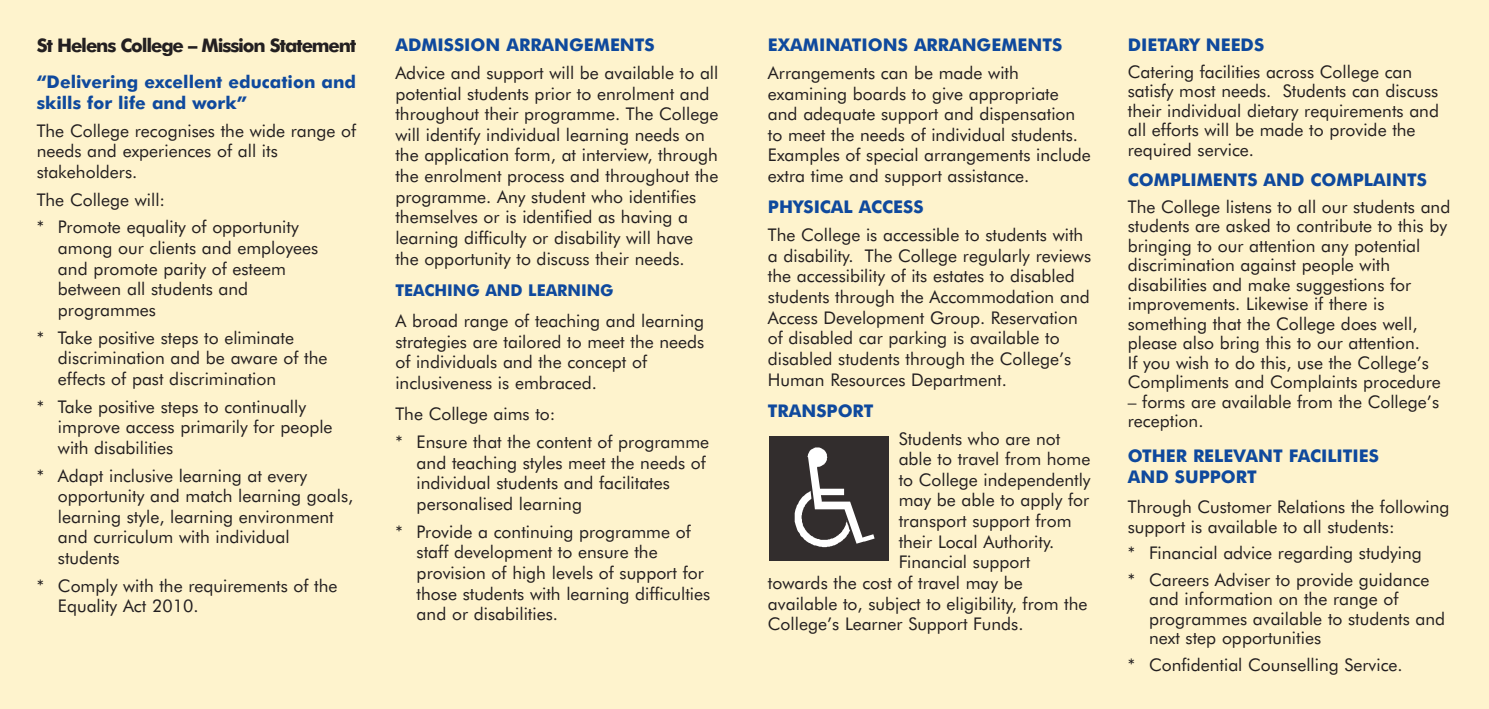
<style>
.page{position:relative;width:1489px;height:709px;background:#fff}
.page>*{position:absolute;margin:0;border:0;box-sizing:border-box;transform-origin:0 0}
.t1{font:700 18.75px "Futura BT";letter-spacing:-.06em;color:#231f20}
.t2{font:17.5px/20.6px "Futura BT";color:#231f20}
.t3{font:700 17.5px/20.6px "Futura BT";color:#0f499d}
.t4{font:700 16.25px "Futura BT";color:#0f499d}
</style>
<div class="page">
<div style="left:0;top:0;width:1488px;height:709px;background:#fef3cd"></div>
<div style="left:769px;top:437px;width:119px;height:124px;background:#322d2d"></div>
<svg style="left:794px;top:447px;width:80px;height:100px"></svg>
<p class="t1" style="left:37px;top:38px;width:321px">St Helens College – Mission Statement</p>
<p class="t3" style="left:37px;top:73px;width:321px">“Delivering excellent education and skills for life and work”</p>
<p class="t2" style="left:37px;top:121px;width:321px">The College recognises the wide range of needs and experiences of all its stakeholders.</p>
<p class="t2" style="left:37px;top:187px;width:263px;line-height:27.8px">The College will:<br>* Promote equality of opportunity</p>
<p class="t2" style="left:58px;top:239px;width:262px">among our clients and employees and promote parity of esteem between all students and programmes</p>
<p class="t2" style="left:58px;top:328px;width:271px;text-indent:-21px">* Take positive steps to eliminate discrimination and be aware of the effects of past discrimination</p>
<p class="t2" style="left:58px;top:397px;width:276px;text-indent:-21px">* Take positive steps to continually improve access primarily for people with disabilities</p>
<p class="t2" style="left:58px;top:466px;width:297px;text-indent:-21px">* Adapt inclusive learning at every opportunity and match learning goals, learning style, learning environment and curriculum with individual students</p>
<p class="t2" style="left:58px;top:576px;width:281px;text-indent:-21px">* Comply with the requirements of the<br>Equality Act 2010.</p>
<p class="t3" style="left:395px;top:36px;width:261px">ADMISSION ARRANGEMENTS</p>
<p class="t2" style="left:395px;top:64px;width:324px">Advice and support will be available to all potential students prior to enrolment and throughout their programme. The College will identify individual learning needs on the application form, at interview, through the enrolment process and throughout the programme. Any student who identifies themselves or is identified as having a learning difficulty or disability will have the opportunity to discuss their needs.</p>
<p class="t4" style="left:395px;top:283px;width:220px">TEACHING AND LEARNING</p>
<p class="t2" style="left:395px;top:312px;width:310px">A broad range of teaching and learning strategies are tailored to meet the needs of individuals and the concept of inclusiveness is embraced.</p>
<p class="t2" style="left:395px;top:402px;width:315px;line-height:27.8px">The College aims to:<br>* Ensure that the content of programme</p>
<p class="t2" style="left:416px;top:453px;width:291px">and teaching styles meet the needs of individual students and facilitates personalised learning</p>
<p class="t2" style="left:416px;top:522px;width:295px;text-indent:-21px">* Provide a continuing programme of staff development to ensure the provision of high levels of support for those students with learning difficulties and or disabilities.</p>
<p class="t3" style="left:768px;top:36px;width:296px">EXAMINATIONS ARRANGEMENTS</p>
<p class="t2" style="left:768px;top:64px;width:324px">Arrangements can be made with examining boards to give appropriate and adequate support and dispensation to meet the needs of individual students.<br>Examples of special arrangements include extra time and support assistance.</p>
<p class="t3" style="left:768px;top:198px;width:157px">PHYSICAL ACCESS</p>
<p class="t2" style="left:768px;top:226px;width:325px">The College is accessible to students with a disability. The College regularly reviews the accessibility of its estates to disabled students through the Accommodation and Access Development Group. Reservation of disabled car parking is available to disabled students through the College’s Human Resources Department.</p>
<p class="t3" style="left:768px;top:402px;width:107px">TRANSPORT</p>
<p class="t2" style="left:898px;top:429px;width:163px">Students who are not</p>
<p class="t2" style="left:898px;top:450px;width:193px">able to travel from home</p>
<p class="t2" style="left:898px;top:471px;width:193px">to College independently</p>
<p class="t2" style="left:898px;top:491px;width:192px">may be able to apply for</p>
<p class="t2" style="left:898px;top:512px;width:174px">transport support from</p>
<p class="t2" style="left:898px;top:532px;width:157px">their Local Authority.</p>
<p class="t2" style="left:898px;top:553px;width:133px">Financial support</p>
<p class="t2" style="left:768px;top:574px;width:256px">towards the cost of travel may be</p>
<p class="t2" style="left:768px;top:594px;width:321px">available to, subject to eligibility, from the</p>
<p class="t2" style="left:768px;top:615px;width:257px">College’s Learner Support Funds.</p>
<p class="t3" style="left:1127px;top:36px;width:138px">DIETARY NEEDS</p>
<p class="t2" style="left:1127px;top:63px;width:313px;line-height:19.5px">Catering facilities across College can satisfy most needs. Students can discuss their individual dietary requirements and all efforts will be made to provide the required service.</p>
<p class="t3" style="left:1127px;top:171px;width:300px">COMPLIMENTS AND COMPLAINTS</p>
<p class="t2" style="left:1127px;top:198px;width:324px;line-height:19.5px">The College listens to all our students and students are asked to contribute to this by bringing to our attention any potential discrimination against people with disabilities and make suggestions for improvements. Likewise if there is something that the College does well, please also bring this to our attention.<br>If you wish to do this, use the College’s Compliments and Complaints procedure</p>
<p class="t2" style="left:1127px;top:393px;width:313px;line-height:19.5px">– forms are available from the College’s reception.</p>
<p class="t3" style="left:1127px;top:447px;width:253px">OTHER RELEVANT FACILITIES<br>AND SUPPORT</p>
<p class="t2" style="left:1127px;top:498px;width:323px;line-height:19.5px">Through Customer Relations the following support is available to all students:</p>
<p class="t2" style="left:1127px;top:541px;width:303px;line-height:26.6px">* Financial advice regarding studying * Careers Adviser to provide guidance</p>
<p class="t2" style="left:1148px;top:591px;width:297px;line-height:19.5px">and information on the range of programmes available to students and next step opportunities</p>
<p class="t2" style="left:1127px;top:656px;width:276px">* Confidential Counselling Service.</p>
</div>
